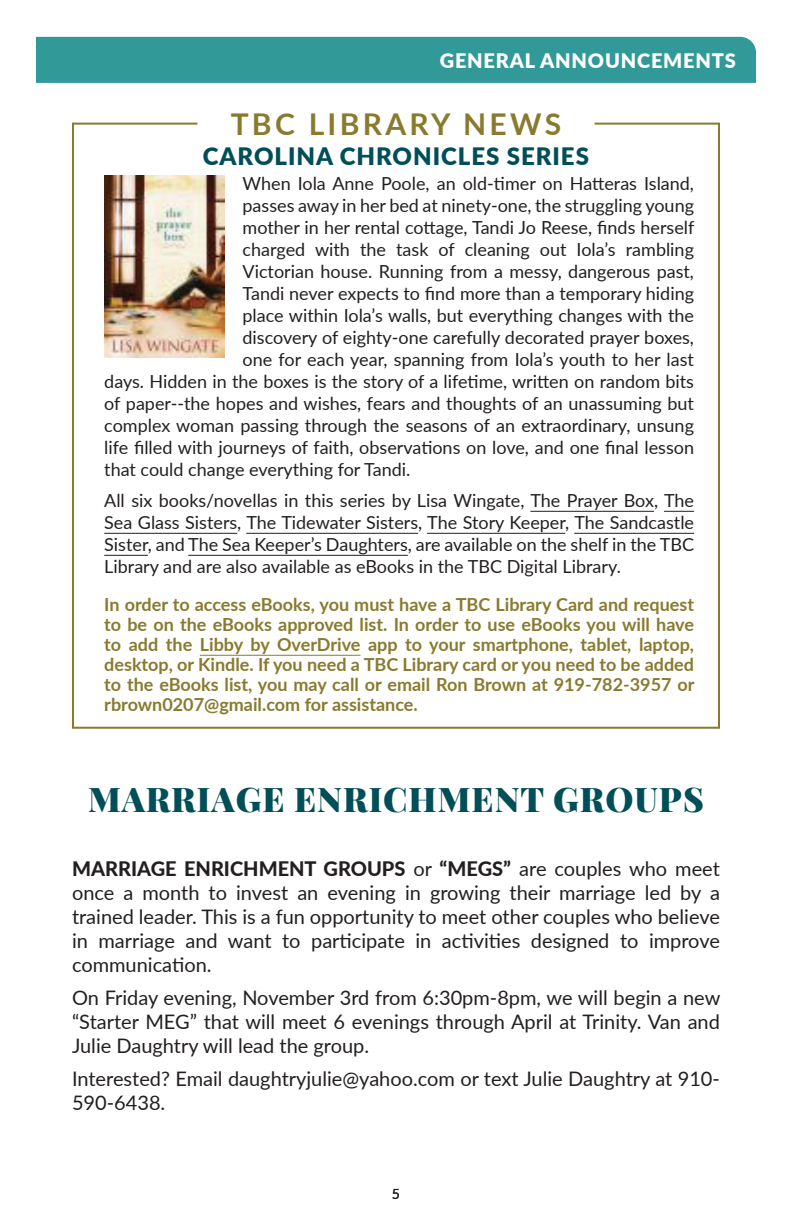
<style>
.page{position:relative;width:792px;height:1224px;background:#fff}
.page>*{position:absolute;margin:0;border:0;box-sizing:border-box;transform-origin:0 0}
.t1{font:900 34px "Playfair Display";letter-spacing:.03em;color:#004e58}
.t2{font:700 30px "Lato";letter-spacing:.11em;color:#897a2e}
.t3{font:900 24px "Lato";letter-spacing:.04em;color:#004e58}
.t4{font:20px/24px "Lato";color:#231f20;text-align:justify}
.t5{font:900 20px "Lato";letter-spacing:.04em;color:#fff}
.t6{font:18px/22px "Lato";color:#231f20;text-align:justify}
.t7{font:700 18px/20px "Lato";color:#897a2e;text-align:justify}
.t8{font:14px "Lato";color:#231f20}
.s1{font-weight:800}
</style>
<div class="page">
<svg style="left:72px;top:122px;width:648px;height:607px"></svg>
<img style="left:104px;top:176px;width:121px;height:182px">
<div style="left:36px;top:37px;width:720px;height:46px;background:#329999"></div>
<p class="t5" style="left:440px;top:46px;width:298px">GENERAL ANNOUNCEMENTS</p>
<h2 class="t2" style="left:231px;top:102px;width:332px">TBC LIBRARY NEWS</h2>
<h3 class="t3" style="left:203px;top:138px;width:388px">CAROLINA CHRONICLES SERIES</h3>
<p class="t6" style="left:243px;top:172px;width:453px">When Iola Anne Poole, an old-timer on Hatteras Island,</p>
<p class="t6" style="left:243px;top:194px;width:453px">passes away in her bed at ninety-one, the struggling young</p>
<p class="t6" style="left:243px;top:216px;width:453px">mother in her rental cottage, Tandi Jo Reese, finds herself</p>
<p class="t6" style="left:243px;top:238px;width:453px">charged with the task of cleaning out Iola’s rambling</p>
<p class="t6" style="left:243px;top:260px;width:453px">Victorian house. Running from a messy, dangerous past,</p>
<p class="t6" style="left:243px;top:282px;width:453px">Tandi never expects to find more than a temporary hiding</p>
<p class="t6" style="left:243px;top:304px;width:453px">place within Iola’s walls, but everything changes with the</p>
<p class="t6" style="left:243px;top:326px;width:453px">discovery of eighty-one carefully decorated prayer boxes,</p>
<p class="t6" style="left:243px;top:348px;width:453px">one for each year, spanning from Iola’s youth to her last</p>
<p class="t6" style="left:104px;top:370px;width:591px">days. Hidden in the boxes is the story of a lifetime, written on random bits</p>
<p class="t6" style="left:104px;top:392px;width:591px">of paper--the hopes and wishes, fears and thoughts of an unassuming but</p>
<p class="t6" style="left:104px;top:414px;width:591px">complex woman passing through the seasons of an extraordinary, unsung</p>
<p class="t6" style="left:104px;top:436px;width:591px">life filled with journeys of faith, observations on love, and one final lesson</p>
<p class="t6" style="left:104px;top:458px;width:308px">that could change everything for Tandi.</p>
<p class="t6" style="left:104px;top:489px;width:591px">All six books/novellas in this series by Lisa Wingate, The Prayer Box, The Sea Glass Sisters, The Tidewater Sisters, The Story Keeper, The Sandcastle Sister, and The Sea Keeper’s Daughters, are available on the shelf in the TBC Library and are also available as eBooks in the TBC Digital Library.</p>
<p class="t7" style="left:104px;top:594px;width:592px">In order to access eBooks, you must have a TBC Library Card and request to be on the eBooks approved list. In order to use eBooks you will have to add the Libby by OverDrive app to your smartphone, tablet, laptop, desktop, or Kindle. If you need a TBC Library card or you need to be added to the eBooks list, you may call or email Ron Brown at 919-782-3957 or rbrown0207@gmail.com for assistance.</p>
<h1 class="t1" style="left:88px;top:772px;width:617px">MARRIAGE ENRICHMENT GROUPS</h1>
<p class="t4" style="left:72px;top:856px;width:649px"><span class="s1">MARRIAGE ENRICHMENT GROUPS</span> or <span class="s1">“MEGS”</span> are couples who meet once a month to invest an evening in growing their marriage led by a trained leader. This is a fun opportunity to meet other couples who believe in marriage and want to participate in activities designed to improve communication.</p>
<p class="t4" style="left:72px;top:985px;width:650px">On Friday evening, November 3rd from 6:30pm-8pm, we will begin a new “Starter MEG” that will meet 6 evenings through April at Trinity. Van and Julie Daughtry will lead the group.</p>
<p class="t4" style="left:72px;top:1066px;width:649px">Interested? Email daughtryjulie@yahoo.com or text Julie Daughtry at 910-<br>590-6438.</p>
<p class="t8" style="left:392px;top:1184px;width:10px">5</p>
</div>
